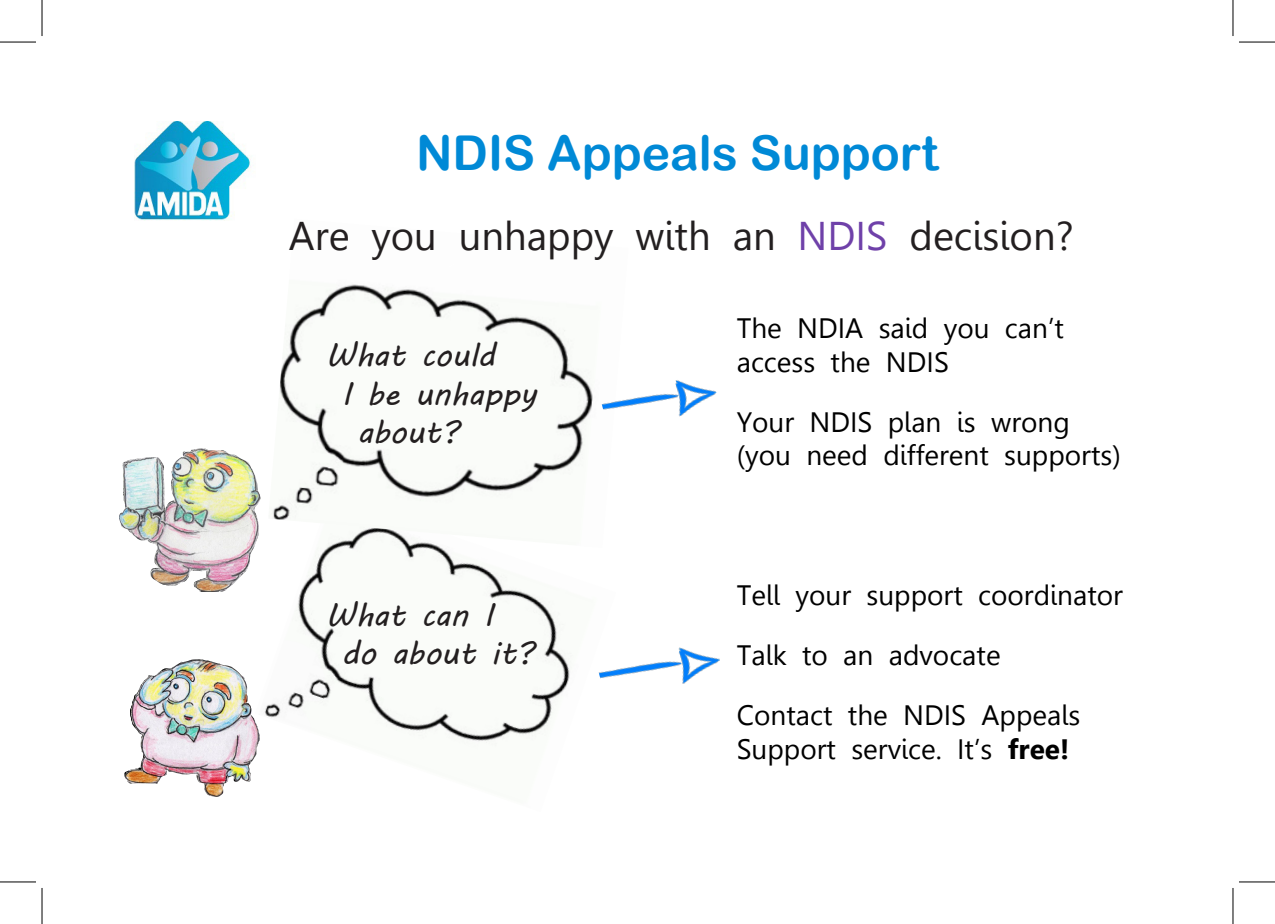
<style>
.page{position:relative;width:1275px;height:924px;background:#fff}
.page>*{position:absolute;margin:0;border:0;box-sizing:border-box;transform-origin:0 0}
.t1{font:48px "Arial Rounded MT Bold";color:#0089d6}
.t2{font:40px "Leelawadee";color:#231f20}
.t3{font:32px/38.4px "MV Boli";color:#231f20}
.t4{font:28px/33.6px "Leelawadee";color:#000}
.s1{color:#6f41a9}
.s2{font-weight:700}
</style>
<div class="page">
<img style="left:119px;top:448px;width:141px;height:144px">
<img style="left:255px;top:494px;width:316px;height:249px">
<img style="left:268px;top:284px;width:319px;height:263px">
<img style="left:124px;top:638px;width:202px;height:159px">
<img style="left:134px;top:121px;width:117px;height:99px">
<img style="left:587px;top:380px;width:130px;height:37px">
<img style="left:598px;top:647px;width:122px;height:37px">
<hr style="left:0;top:42px;width:36px;height:1px;background:#000">
<hr style="left:1239px;top:42px;width:36px;height:1px;background:#000">
<hr style="left:0;top:881px;width:36px;height:1px;background:#000">
<hr style="left:1239px;top:881px;width:36px;height:1px;background:#000">
<hr style="left:42px;top:0;width:1px;height:36px;background:#000">
<hr style="left:42px;top:887px;width:1px;height:36px;background:#000">
<hr style="left:1232px;top:0;width:1px;height:36px;background:#000">
<hr style="left:1232px;top:887px;width:1px;height:36px;background:#000">
<p class="t1" style="left:416px;top:125px;width:524px">NDIS Appeals Support</p>
<p class="t2" style="left:289px;top:212px;width:786px">Are you unhappy with an <span class="s1">NDIS</span> decision?</p>
<p class="t3" style="left:326px;top:335px;width:171px">What could</p>
<p class="t3" style="left:357px;top:373px;width:181px;text-indent:-16px">I be unhappy about?</p>
<p class="t3" style="left:326px;top:594px;width:168px">What can I</p>
<p class="t3" style="left:342px;top:633px;width:194px">do about it?</p>
<p class="t4" style="left:736px;top:311px;width:329px">The NDIA said you can’t access the NDIS</p>
<p class="t4" style="left:736px;top:405px;width:385px">Your NDIS plan is wrong (you need different supports)</p>
<p class="t4" style="left:736px;top:578px;width:388px">Tell your support coordinator</p>
<p class="t4" style="left:736px;top:638px;width:265px">Talk to an advocate</p>
<p class="t4" style="left:736px;top:698px;width:345px">Contact the NDIS Appeals<br>Support service. It’s <span class="s2">free!</span></p>
</div>
